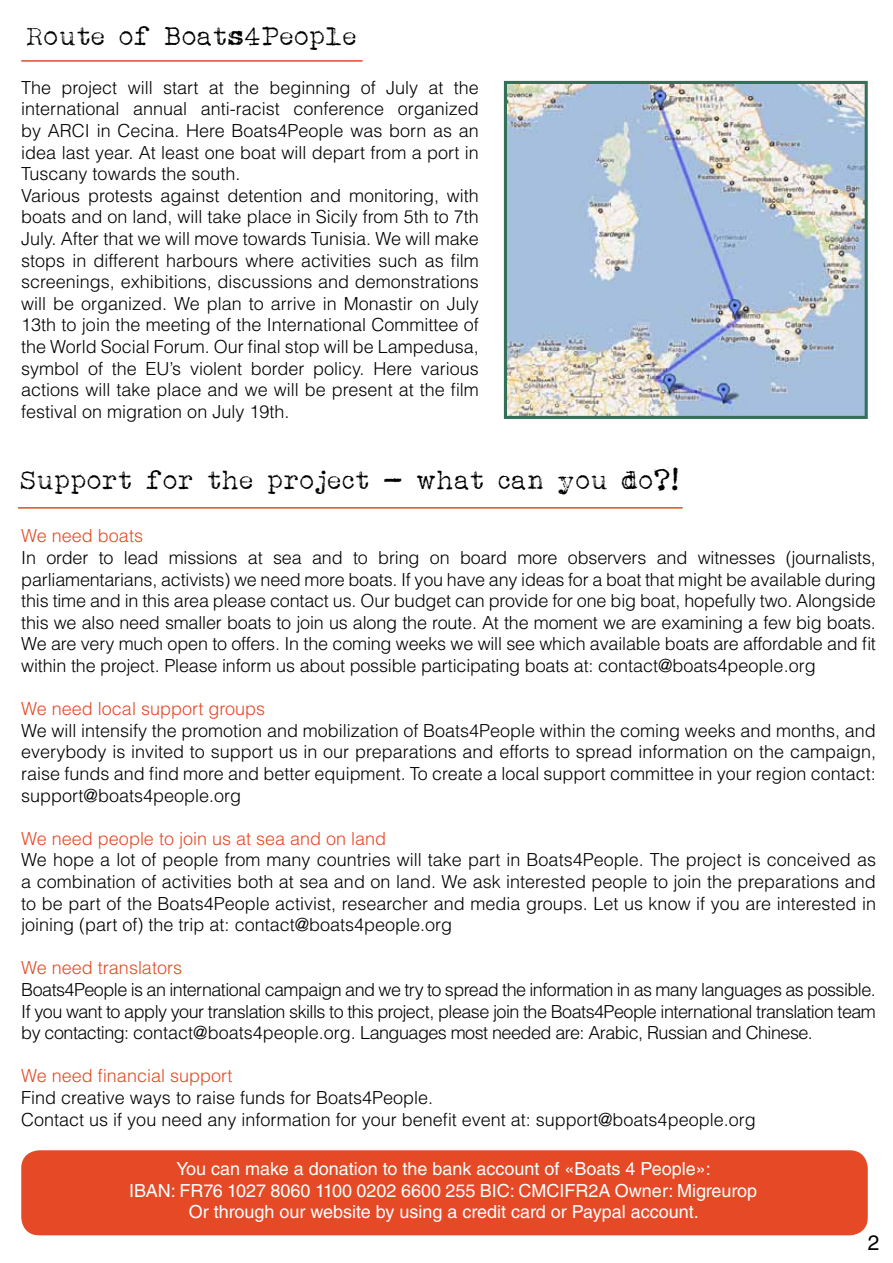
<style>
.page{position:relative;width:893px;height:1263px;background:#fff}
.page>*{position:absolute;margin:0;border:0;box-sizing:border-box;transform-origin:0 0}
.t1{font:27px "Albertsthal Typewriter";color:#000}
.t2{font:21px "Helvetica LT Std";color:#000}
.t3{font:300 18px/21.6px "Helvetica LT Std";color:#000;text-align:justify}
.t4{font:18px/21.6px "Helvetica LT Std";color:#fff;text-align:center}
.t5{font:300 18px "Helvetica LT Std";color:#e54926}
</style>
<div class="page">
<hr style="left:21px;top:60px;width:341px;height:2px;background:#e54926">
<hr style="left:18px;top:507px;width:665px;height:2px;background:#e54926">
<img style="left:508px;top:85px;width:356px;height:330px">
<div style="left:504px;top:81px;width:364px;height:338px;border:3px solid #347058"></div>
<div style="left:21px;top:1150px;width:847px;height:85px;background:#e54926;border-radius:18px"></div>
<h1 class="t1" style="left:27px;top:20px;width:332px">Route of Boats4People</h1>
<p class="t3" style="left:21px;top:76px;width:459px;text-align:left">The project will start at the beginning of July at the international annual anti-racist conference organized by ARCI in Cecina. Here Boats4People was born as an idea last year. At least one boat will depart from a port in Tuscany towards the south.<br>Various protests against detention and monitoring, with boats and on land, will take place in Sicily from 5th to 7th July. After that we will move towards Tunisia. We will make stops in different harbours where activities such as film screenings, exhibitions, discussions and demonstrations will be organized. We plan to arrive in Monastir on July 13th to join the meeting of the International Committee of the World Social Forum. Our final stop will be Lampedusa, symbol of the EU’s violent border policy. Here various actions will take place and we will be present at the film festival on migration on July 19th.</p>
<h1 class="t1" style="left:21px;top:464px;width:660px">Support for the project - what can you do?!</h1>
<p class="t5" style="left:21px;top:525px;width:123px">We need boats</p>
<p class="t3" style="left:21px;top:547px;width:856px">In order to lead missions at sea and to bring on board more observers and witnesses (journalists, parliamentarians, activists) we need more boats. If you have any ideas for a boat that might be available during this time and in this area please contact us. Our budget can provide for one big boat, hopefully two. Alongside this we also need smaller boats to join us along the route. At the moment we are examining a few big boats.<br>We are very much open to offers. In the coming weeks we will see which available boats are affordable and fit within the project. Please inform us about possible participating boats at: contact@boats4people.org</p>
<p class="t5" style="left:21px;top:697px;width:245px">We need local support groups</p>
<p class="t3" style="left:21px;top:719px;width:856px">We will intensify the promotion and mobilization of Boats4People within the coming weeks and months, and everybody is invited to support us in our preparations and efforts to spread information on the campaign, raise funds and find more and better equipment. To create a local support committee in your region contact: support@boats4people.org</p>
<p class="t5" style="left:21px;top:827px;width:366px">We need people to join us at sea and on land</p>
<p class="t3" style="left:21px;top:849px;width:856px">We hope a lot of people from many countries will take part in Boats4People. The project is conceived as a combination of activities both at sea and on land. We ask interested people to join the preparations and to be part of the Boats4People activist, researcher and media groups. Let us know if you are interested in joining (part of) the trip at: contact@boats4people.org</p>
<p class="t5" style="left:21px;top:957px;width:162px">We need translators</p>
<p class="t3" style="left:21px;top:979px;width:856px">Boats4People is an international campaign and we try to spread the information in as many languages as possible.<br>If you want to apply your translation skills to this project, please join the Boats4People international translation team by contacting: contact@boats4people.org. Languages most needed are: Arabic, Russian and Chinese.</p>
<p class="t5" style="left:21px;top:1065px;width:213px">We need financial support</p>
<p class="t3" style="left:21px;top:1087px;width:736px">Find creative ways to raise funds for Boats4People.<br>Contact us if you need any information for your benefit event at: support@boats4people.org</p>
<p class="t4" style="left:129px;top:1158px;width:630px">You can make a donation to the bank account of «Boats 4 People»:<br>IBAN: FR76 1027 8060 1100 0202 6600 255 BIC: CMCIFR2A Owner: Migreurop<br>Or through our website by using a credit card or Paypal account.</p>
<p class="t2" style="left:868px;top:1231px;width:13px">2</p>
</div>
